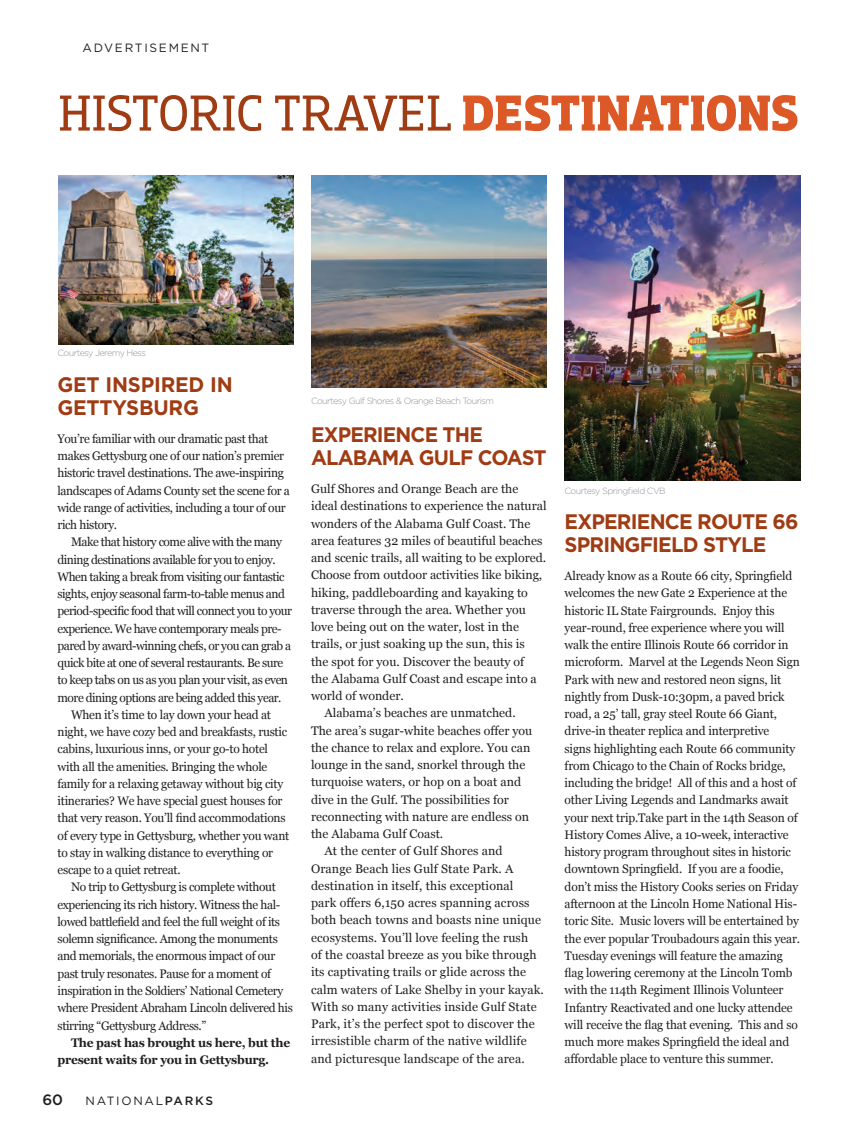
<style>
.page{position:relative;width:849px;height:1137px;background:#fff}
.page>*{position:absolute;margin:0;border:0;box-sizing:border-box;transform-origin:0 0}
.t1{font:51.45px "Dobra Slab";color:#9f3c14}
.t2{font:700 21px/23.2px "Gotham";letter-spacing:-.04em;color:#9f3c14}
.t3{font:700 21px/23.2px "Gotham";letter-spacing:-.04em;color:#9f3c14;scale:.96 1}
.t4{font:700 21px/22.5px "Gotham";letter-spacing:-.01em;color:#9f3c14}
.t5{font:500 15px "Gotham";color:#231f20}
.t6{font:12.3px/17.2px "Georgia";letter-spacing:-.01em;color:#231f20}
.t7{font:12.3px/17.2px "Georgia";letter-spacing:-.03em;color:#231f20}
.t8{font:12.3px "Georgia";letter-spacing:.01em;color:#231f20}
.t9{font:12.3px "Georgia";letter-spacing:-.04em;color:#231f20}
.t10{font:700 12.3px/17.2px "Georgia";letter-spacing:-.02em;color:#231f20}
.t11{font:12px "Gotham";letter-spacing:.14em;color:#231f20}
.t12{font:300 9px "Gotham";letter-spacing:-.06em;color:#939598}
.s1{font-weight:700;color:#dd5827}
.s2{font-weight:500}
</style>
<div class="page">
<img style="left:565px;top:176px;width:235px;height:304px">
<img style="left:59px;top:176px;width:234px;height:168px">
<img style="left:311px;top:176px;width:236px;height:211px">
<p class="t11" style="left:83px;top:40px;width:128px">ADVERTISEMENT</p>
<h1 class="t1" style="left:59px;top:83px;width:742px">HISTORIC TRAVEL <span class="s1">DESTINATIONS</span></h1>
<p class="t12" style="left:58px;top:347px;width:90px">Courtesy Jeremy Hess</p>
<h2 class="t4" style="left:58px;top:373px;width:177px">GET INSPIRED IN<br>GETTYSBURG</h2>
<p class="t7" style="left:58px;top:429px;width:234px">You’re familiar with our dramatic past that makes Gettysburg one of our nation’s premier historic travel destinations. The awe-inspiring landscapes of Adams County set the scene for a wide range of activities, including a tour of our rich history.</p>
<p class="t9" style="left:71px;top:533px;width:212px">Make that history come alive with the many</p>
<p class="t9" style="left:58px;top:550px;width:220px">dining destinations available for you to enjoy.</p>
<p class="t9" style="left:58px;top:567px;width:229px">When taking a break from visiting our fantastic</p>
<p class="t9" style="left:58px;top:585px;width:229px">sights, enjoy seasonal farm-to-table menus and</p>
<p class="t9" style="left:58px;top:602px;width:236px">period-specific food that will connect you to your</p>
<p class="t9" style="left:58px;top:619px;width:226px">experience. We have contemporary meals pre-</p>
<p class="t9" style="left:58px;top:636px;width:235px">pared by award-winning chefs, or you can grab a</p>
<p class="t9" style="left:58px;top:654px;width:227px">quick bite at one of several restaurants. Be sure</p>
<p class="t9" style="left:58px;top:671px;width:232px">to keep tabs on us as you plan your visit, as even</p>
<p class="t9" style="left:58px;top:688px;width:226px">more dining options are being added this year.</p>
<p class="t6" style="left:71px;top:705px;width:202px">When it’s time to lay down your head at</p>
<p class="t6" style="left:58px;top:722px;width:231px">night, we have cozy bed and breakfasts, rustic</p>
<p class="t6" style="left:58px;top:740px;width:212px">cabins, luxurious inns, or your go-to hotel</p>
<p class="t6" style="left:58px;top:757px;width:211px">with all the amenities. Bringing the whole</p>
<p class="t6" style="left:58px;top:774px;width:227px">family for a relaxing getaway without big city</p>
<p class="t6" style="left:58px;top:791px;width:226px">itineraries? We have special guest houses for</p>
<p class="t6" style="left:58px;top:809px;width:230px">that very reason. You’ll find accommodations</p>
<p class="t6" style="left:58px;top:826px;width:233px">of every type in Gettysburg, whether you want</p>
<p class="t6" style="left:58px;top:843px;width:217px">to stay in walking distance to everything or</p>
<p class="t6" style="left:58px;top:860px;width:125px">escape to a quiet retreat.</p>
<p class="t7" style="left:71px;top:878px;width:206px">No trip to Gettysburg is complete without</p>
<p class="t7" style="left:58px;top:895px;width:224px">experiencing its rich history. Witness the hal-</p>
<p class="t7" style="left:58px;top:912px;width:224px">lowed battlefield and feel the full weight of its</p>
<p class="t7" style="left:58px;top:929px;width:222px">solemn significance. Among the monuments</p>
<p class="t7" style="left:58px;top:947px;width:219px">and memorials, the enormous impact of our</p>
<p class="t7" style="left:58px;top:964px;width:215px">past truly resonates. Pause for a moment of</p>
<p class="t7" style="left:58px;top:981px;width:227px">inspiration in the Soldiers’ National Cemetery</p>
<p class="t7" style="left:58px;top:998px;width:237px">where President Abraham Lincoln delivered his</p>
<p class="t7" style="left:58px;top:1016px;width:150px">stirring “Gettysburg Address.”</p>
<p class="t10" style="left:58px;top:1033px;width:234px;text-indent:14px">The past has brought us here, but the present waits for you in Gettysburg.</p>
<p class="t5" style="left:42px;top:1089px;width:22px">60</p>
<p class="t11" style="left:86px;top:1092px;width:129px">NATIONAL<span class="s2">PARKS</span></p>
<p class="t12" style="left:311px;top:395px;width:185px">Courtesy Gulf Shores &amp; Orange Beach Tourism</p>
<h2 class="t3" style="left:311px;top:423px;width:247px">EXPERIENCE THE<br>ALABAMA GULF COAST</h2>
<p class="t6" style="left:311px;top:479px;width:209px">Gulf Shores and Orange Beach are the</p>
<p class="t6" style="left:311px;top:497px;width:237px">ideal destinations to experience the natural</p>
<p class="t6" style="left:311px;top:514px;width:221px">wonders of the Alabama Gulf Coast. The</p>
<p class="t6" style="left:311px;top:531px;width:233px">area features 32 miles of beautiful beaches</p>
<p class="t6" style="left:311px;top:548px;width:237px">and scenic trails, all waiting to be explored.</p>
<p class="t6" style="left:311px;top:566px;width:233px">Choose from outdoor activities like biking,</p>
<p class="t6" style="left:311px;top:583px;width:218px">hiking, paddleboarding and kayaking to</p>
<p class="t6" style="left:311px;top:600px;width:216px">traverse through the area. Whether you</p>
<p class="t6" style="left:311px;top:617px;width:210px">love being out on the water, lost in the</p>
<p class="t6" style="left:311px;top:635px;width:215px">trails, or just soaking up the sun, this is</p>
<p class="t6" style="left:311px;top:652px;width:215px">the spot for you. Discover the beauty of</p>
<p class="t6" style="left:311px;top:669px;width:227px">the Alabama Gulf Coast and escape into a</p>
<p class="t6" style="left:311px;top:686px;width:94px">world of wonder.</p>
<p class="t6" style="left:325px;top:704px;width:193px">Alabama’s beaches are unmatched.</p>
<p class="t6" style="left:311px;top:721px;width:223px">The area’s sugar-white beaches offer you</p>
<p class="t6" style="left:311px;top:738px;width:221px">the chance to relax and explore. You can</p>
<p class="t6" style="left:311px;top:755px;width:216px">lounge in the sand, snorkel through the</p>
<p class="t6" style="left:311px;top:773px;width:212px">turquoise waters, or hop on a boat and</p>
<p class="t6" style="left:311px;top:790px;width:199px">dive in the Gulf. The possibilities for</p>
<p class="t6" style="left:311px;top:807px;width:220px">reconnecting with nature are endless on</p>
<p class="t6" style="left:311px;top:824px;width:134px">the Alabama Gulf Coast.</p>
<p class="t8" style="left:325px;top:842px;width:180px">At the center of Gulf Shores and</p>
<p class="t8" style="left:311px;top:859px;width:204px">Orange Beach lies Gulf State Park. A</p>
<p class="t8" style="left:311px;top:876px;width:204px">destination in itself, this exceptional</p>
<p class="t8" style="left:311px;top:894px;width:220px">park offers 6,150 acres spanning across</p>
<p class="t8" style="left:311px;top:911px;width:232px">both beach towns and boasts nine unique</p>
<p class="t8" style="left:311px;top:928px;width:219px">ecosystems. You’ll love feeling the rush</p>
<p class="t8" style="left:311px;top:945px;width:227px">of the coastal breeze as you bike through</p>
<p class="t8" style="left:311px;top:963px;width:217px">its captivating trails or glide across the</p>
<p class="t8" style="left:311px;top:980px;width:234px">calm waters of Lake Shelby in your kayak.</p>
<p class="t8" style="left:311px;top:997px;width:227px">With so many activities inside Gulf State</p>
<p class="t8" style="left:311px;top:1014px;width:225px">Park, it’s the perfect spot to discover the</p>
<p class="t8" style="left:311px;top:1032px;width:217px">irresistible charm of the native wildlife</p>
<p class="t8" style="left:311px;top:1049px;width:215px">and picturesque landscape of the area.</p>
<p class="t12" style="left:565px;top:485px;width:103px">Courtesy Springfield CVB</p>
<h2 class="t2" style="left:565px;top:510px;width:235px">EXPERIENCE ROUTE 66<br>SPRINGFIELD STYLE</h2>
<p class="t6" style="left:565px;top:566px;width:237px">Already know as a Route 66 city, Springfield welcomes the new Gate 2 Experience at the historic IL State Fairgrounds. Enjoy this year-round, free experience where you will walk the entire Illinois Route 66 corridor in microform. Marvel at the Legends Neon Sign Park with new and restored neon signs, lit nightly from Dusk-10:30pm, a paved brick road, a 25’ tall, gray steel Route 66 Giant, drive-in theater replica and interpretive<br>signs highlighting each Route 66 community from Chicago to the Chain of Rocks bridge, including the bridge! All of this and a host of other Living Legends and Landmarks await your next trip.Take part in the 14th Season of History Comes Alive, a 10-week, interactive history program throughout sites in historic downtown Springfield. If you are a foodie, don’t miss the History Cooks series on Friday afternoon at the Lincoln Home National His&shy;toric Site. Music lovers will be entertained by the ever popular Troubadours again this year.<br>Tuesday evenings will feature the amazing flag lowering ceremony at the Lincoln Tomb with the 114th Regiment Illinois Volunteer Infantry Reactivated and one lucky attendee will receive the flag that evening. This and so much more makes Springfield the ideal and affordable place to venture this summer.</p>
</div>
